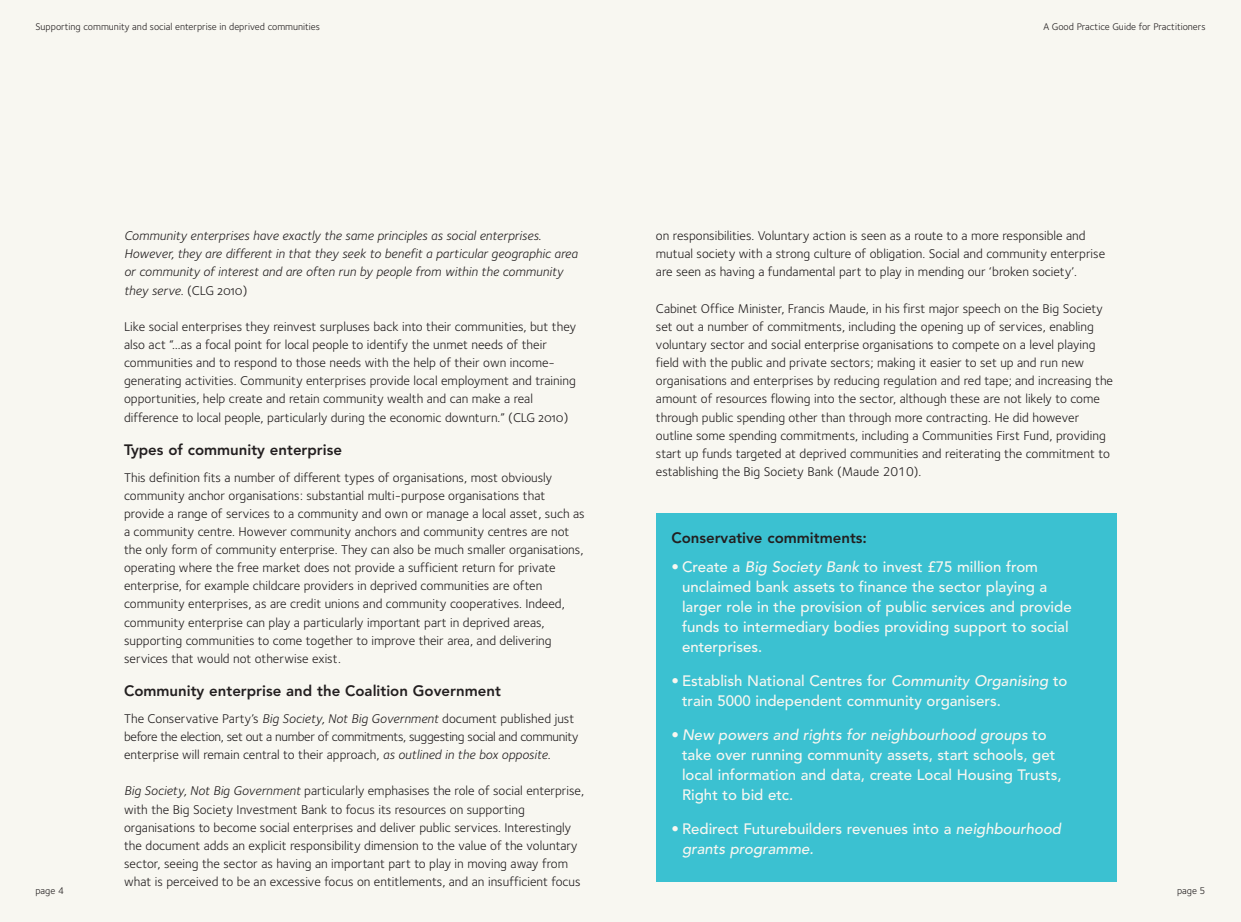
<style>
.page{position:relative;width:1241px;height:922px;background:#fff}
.page>*{position:absolute;margin:0;border:0;box-sizing:border-box;transform-origin:0 0}
.t1{font:500 15px/20px "Avenir";color:#f8f7f1}
.t2{font:800 15px "Avenir";color:#231f20}
.t3{font:13.12px/18.1px "Foundry Sterling";color:#231f20}
.t4{font:italic 13.12px/18.1px "Foundry Sterling";color:#231f20}
.t5{font:10px "Foundry Sterling";color:#231f20}
.s1{font-style:normal}
.s2{font-family:"Foundry Sterling Book OSF";font-style:normal}
.s3{font-family:"Foundry Sterling Book OSF"}
.s4{font-style:italic}
</style>
<div class="page">
<div style="left:620px;top:0;width:620px;height:921px;background:#f8f7f1"></div>
<div style="left:0;top:0;width:620px;height:921px;background:#f8f7f1"></div>
<div style="left:656px;top:512px;width:460px;height:369px;background:#3bc1d1"></div>
<p class="t5" style="left:35px;top:23px;width:286px">Supporting community and social enterprise in deprived communities</p>
<p class="t5" style="left:1043px;top:23px;width:164px">A Good Practice Guide for Practitioners</p>
<p class="t4" style="left:124px;top:228px;width:455px">Community enterprises have exactly the same principles as social enterprises.<br>However, they are different in that they seek to benefit a particular geographic area or community of interest and are often run by people from within the community they serve. <span class="s1">(CLG</span> <span class="s2">2010</span><span class="s1">)</span></p>
<p class="t3" style="left:124px;top:318px;width:453px">Like social enterprises they reinvest surpluses back into their communities, but they also act “…as a focal point for local people to identify the unmet needs of their communities and to respond to those needs with the help of their own income&shy;generating activities. Community enterprises provide local employment and training opportunities, help create and retain community wealth and can make a real difference to local people, particularly during the economic downturn.” (CLG <span class="s3">2010</span>)</p>
<p class="t2" style="left:124px;top:440px;width:219px">Types of community enterprise</p>
<p class="t3" style="left:124px;top:469px;width:462px">This definition fits a number of different types of organisations, most obviously community anchor organisations: substantial multi-purpose organisations that provide a range of services to a community and own or manage a local asset, such as a community centre. However community anchors and community centres are not the only form of community enterprise. They can also be much smaller organisations, operating where the free market does not provide a sufficient return for private enterprise, for example childcare providers in deprived communities are often community enterprises, as are credit unions and community cooperatives. Indeed, community enterprise can play a particularly important part in deprived areas, supporting communities to come together to improve their area, and delivering services that would not otherwise exist.</p>
<p class="t2" style="left:124px;top:681px;width:378px">Community enterprise and the Coalition Government</p>
<p class="t3" style="left:124px;top:710px;width:456px">The Conservative Party’s <span class="s4">Big Society, Not Big Government</span> document published just before the election, set out a number of commitments, suggesting social and community enterprise will remain central to their approach, <span class="s4">as outlined in the box opposite.</span></p>
<p class="t3" style="left:124px;top:782px;width:461px"><span class="s4">Big Society, Not Big Government</span> particularly emphasises the role of social enterprise, with the Big Society Investment Bank to focus its resources on supporting organisations to become social enterprises and deliver public services. Interestingly the document adds an explicit responsibility dimension to the value of the voluntary sector, seeing the sector as having an important part to play in moving away from what is perceived to be an excessive focus on entitlements, and an insufficient focus</p>
<p class="t3" style="left:656px;top:228px;width:450px">on responsibilities. Voluntary action is seen as a route to a more responsible and mutual society with a strong culture of obligation. Social and community enterprise are seen as having a fundamental part to play in mending our ‘broken society’.</p>
<p class="t3" style="left:656px;top:300px;width:458px">Cabinet Office Minister, Francis Maude, in his first major speech on the Big Society set out a number of commitments, including the opening up of services, enabling voluntary sector and social enterprise organisations to compete on a level playing field with the public and private sectors; making it easier to set up and run new organisations and enterprises by reducing regulation and red tape; and increasing the amount of resources flowing into the sector, although these are not likely to come through public spending other than through more contracting. He did however outline some spending commitments, including a Communities First Fund, providing start up funds targeted at deprived communities and reiterating the commitment to establishing the Big Society Bank (Maude 2010).</p>
<p class="t2" style="left:671px;top:529px;width:197px">Conservative commitments:</p>
<p class="t1" style="left:682px;top:557px;width:391px;text-indent:-11px">• Create a <span class="s4">Big Society Bank</span> to invest £75 million from unclaimed bank assets to finance the sector playing a larger role in the provision of public services and provide funds to intermediary bodies providing support to social enterprises.</p>
<p class="t1" style="left:682px;top:670px;width:387px;text-indent:-11px">• Establish National Centres for <span class="s4">Community Organising</span> to train 5000 independent community organisers.</p>
<p class="t1" style="left:682px;top:724px;width:381px;text-indent:-11px">• <span class="s4">New powers and rights for neighbourhood groups</span> to take over running community assets, start schools, get local information and data, create Local Housing Trusts, Right to bid etc.</p>
<p class="t1" style="left:682px;top:818px;width:380px;text-indent:-11px">• Redirect Futurebuilders revenues into a <span class="s4">neighbourhood grants programme.</span></p>
<p class="t5" style="left:35px;top:886px;width:30px">page 4</p>
<p class="t5" style="left:1176px;top:886px;width:30px">page 5</p>
</div>
